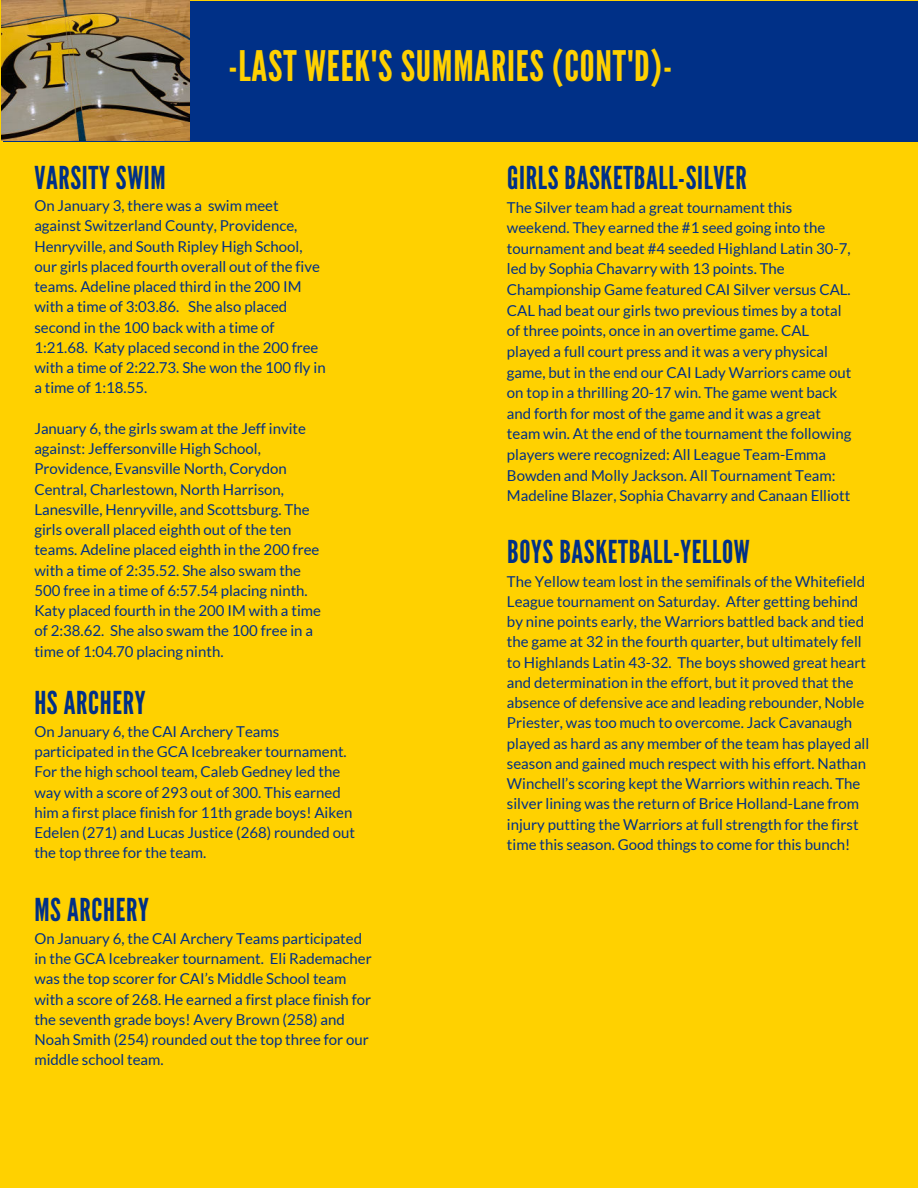
<style>
.page{position:relative;width:918px;height:1188px;background:#ffd100}
.page>*{position:absolute;margin:0;border:0;box-sizing:border-box;transform-origin:0 0}
.t1{font:42px "League Gothic";letter-spacing:.02em;color:#ffd100}
.t2{font:31.5px "League Gothic";letter-spacing:.02em;color:#003087}
.t3{font:15px/20.2px "Lato";color:#003087}
</style>
<div class="page">
<div style="left:3px;top:1px;width:915px;height:141px;background:#003087"></div>
<img style="left:2px;top:0;width:188px;height:141px">
<h1 class="t1" style="left:228px;top:41px;width:445px">-LAST WEEK'S SUMMARIES (CONT'D)-</h1>
<h2 class="t2" style="left:34px;top:159px;width:133px">VARSITY SWIM</h2>
<p class="t3" style="left:34px;top:195px;width:293px">On January 3, there was a swim meet against Switzerland County, Providence, Henryville, and South Ripley High School, our girls placed fourth overall out of the five teams. Adeline placed third in the 200 IM with a time of 3:03.86. She also placed second in the 100 back with a time of 1:21.68. Katy placed second in the 200 free with a time of 2:22.73. She won the 100 fly in a time of 1:18.55.</p>
<p class="t3" style="left:34px;top:418px;width:288px">January 6, the girls swam at the Jeff invite against: Jeffersonville High School, Providence, Evansville North, Corydon Central, Charlestown, North Harrison, Lanesville, Henryville, and Scottsburg. The girls overall placed eighth out of the ten teams. Adeline placed eighth in the 200 free with a time of 2:35.52. She also swam the 500 free in a time of 6:57.54 placing ninth.<br>Katy placed fourth in the 200 IM with a time of 2:38.62. She also swam the 100 free in a time of 1:04.70 placing ninth.</p>
<h2 class="t2" style="left:34px;top:684px;width:113px">HS ARCHERY</h2>
<p class="t3" style="left:34px;top:721px;width:322px">On January 6, the CAI Archery Teams participated in the GCA Icebreaker tournament.<br>For the high school team, Caleb Gedney led the way with a score of 293 out of 300. This earned him a first place finish for 11th grade boys! Aiken Edelen (271) and Lucas Justice (268) rounded out the top three for the team.</p>
<h2 class="t2" style="left:34px;top:891px;width:116px">MS ARCHERY</h2>
<p class="t3" style="left:34px;top:928px;width:339px">On January 6, the CAI Archery Teams participated in the GCA Icebreaker tournament. Eli Rademacher was the top scorer for CAI’s Middle School team with a score of 268. He earned a first place finish for the seventh grade boys! Avery Brown (258) and Noah Smith (254) rounded out the top three for our middle school team.</p>
<h2 class="t2" style="left:507px;top:159px;width:241px">GIRLS BASKETBALL-SILVER</h2>
<p class="t3" style="left:507px;top:197px;width:346px">The Silver team had a great tournament this weekend. They earned the #1 seed going into the tournament and beat #4 seeded Highland Latin 30-7, led by Sophia Chavarry with 13 points. The Championship Game featured CAI Silver versus CAL.<br>CAL had beat our girls two previous times by a total of three points, once in an overtime game. CAL played a full court press and it was a very physical game, but in the end our CAI Lady Warriors came out on top in a thrilling 20-17 win. The game went back and forth for most of the game and it was a great team win. At the end of the tournament the following players were recognized: All League Team-Emma Bowden and Molly Jackson. All Tournament Team:<br>Madeline Blazer, Sophia Chavarry and Canaan Elliott</p>
<h2 class="t2" style="left:507px;top:533px;width:244px">BOYS BASKETBALL-YELLOW</h2>
<p class="t3" style="left:507px;top:571px;width:364px">The Yellow team lost in the semifinals of the Whitefield League tournament on Saturday. After getting behind by nine points early, the Warriors battled back and tied the game at 32 in the fourth quarter, but ultimately fell to Highlands Latin 43-32. The boys showed great heart and determination in the effort, but it proved that the absence of defensive ace and leading rebounder, Noble Priester, was too much to overcome. Jack Cavanaugh played as hard as any member of the team has played all season and gained much respect with his effort. Nathan Winchell’s scoring kept the Warriors within reach. The silver lining was the return of Brice Holland-Lane from injury putting the Warriors at full strength for the first time this season. Good things to come for this bunch!</p>
</div>
